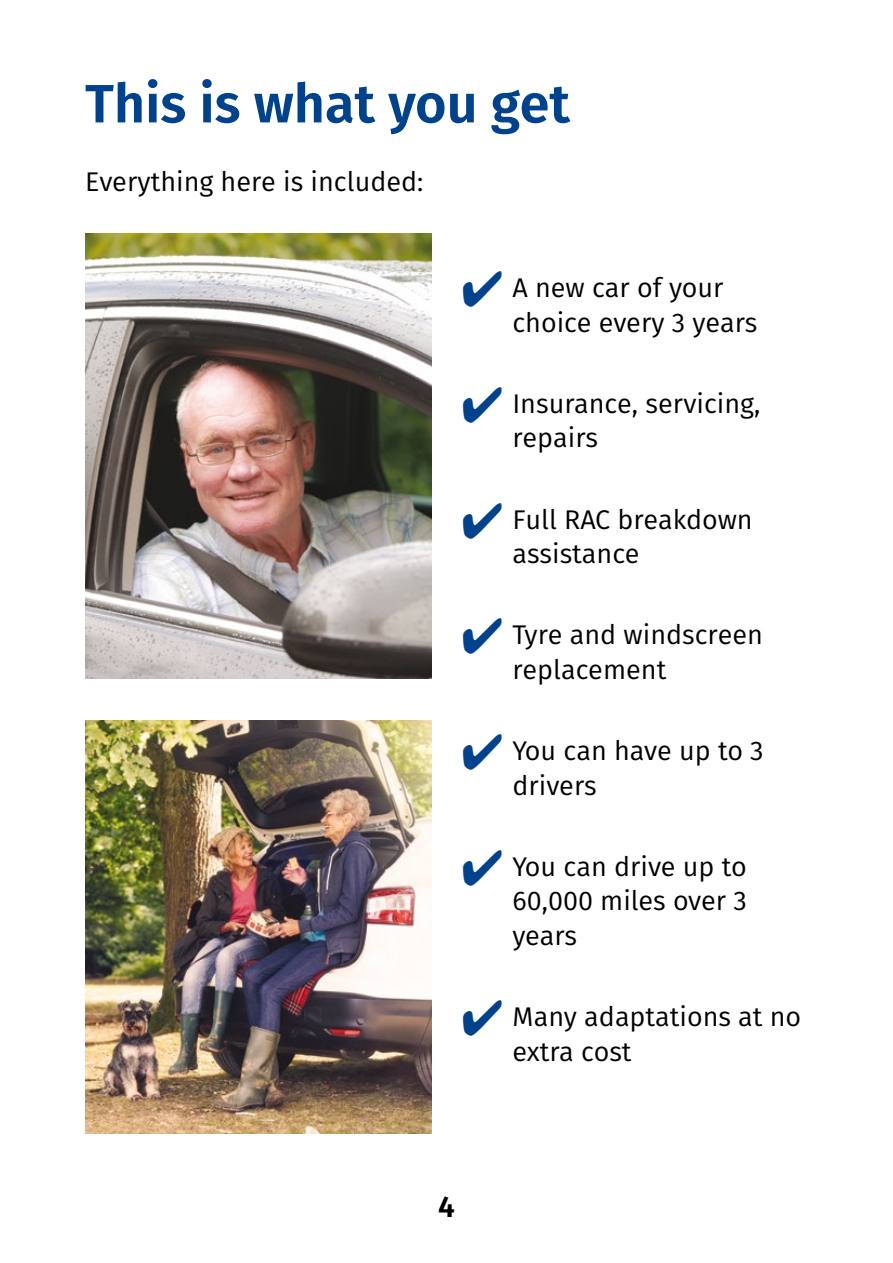
<style>
.page{position:relative;width:893px;height:1263px;background:#fff}
.page>*{position:absolute;margin:0;border:0;box-sizing:border-box;transform-origin:0 0}
.t1{font:600 54px "Fira Sans";color:#00428e}
.t2{font:600 30px "Fira Sans";color:#000}
.t3{font:27px/34.5px "Fira Sans";color:#000}
.s1{color:#00428e}
</style>
<div class="page">
<img style="left:85px;top:234px;width:347px;height:445px">
<img style="left:85px;top:721px;width:347px;height:412px">
<p class="t1" style="left:85px;top:59px;width:486px">This is what you get</p>
<p class="t3" style="left:85px;top:164px;width:340px">Everything here is included:</p>
<p class="t3" style="left:512px;top:270px;width:246px;text-indent:-51px"><span class="s1">✔</span> A new car of your choice every 3 years</p>
<p class="t3" style="left:512px;top:385px;width:250px;text-indent:-51px"><span class="s1">✔</span> Insurance, servicing, repairs</p>
<p class="t3" style="left:512px;top:501px;width:242px;text-indent:-51px"><span class="s1">✔</span> Full RAC breakdown assistance</p>
<p class="t3" style="left:512px;top:617px;width:252px;text-indent:-51px"><span class="s1">✔</span> Tyre and windscreen replacement</p>
<p class="t3" style="left:512px;top:733px;width:253px;text-indent:-51px"><span class="s1">✔</span> You can have up to 3 drivers</p>
<p class="t3" style="left:512px;top:849px;width:236px;text-align:justify;text-indent:-51px"><span class="s1">✔</span> You can drive up to 60,000 miles over 3 years</p>
<p class="t3" style="left:512px;top:999px;width:290px;text-indent:-51px"><span class="s1">✔</span> Many adaptations at no extra cost</p>
<p class="t2" style="left:438px;top:1182px;width:18px">4</p>
</div>
